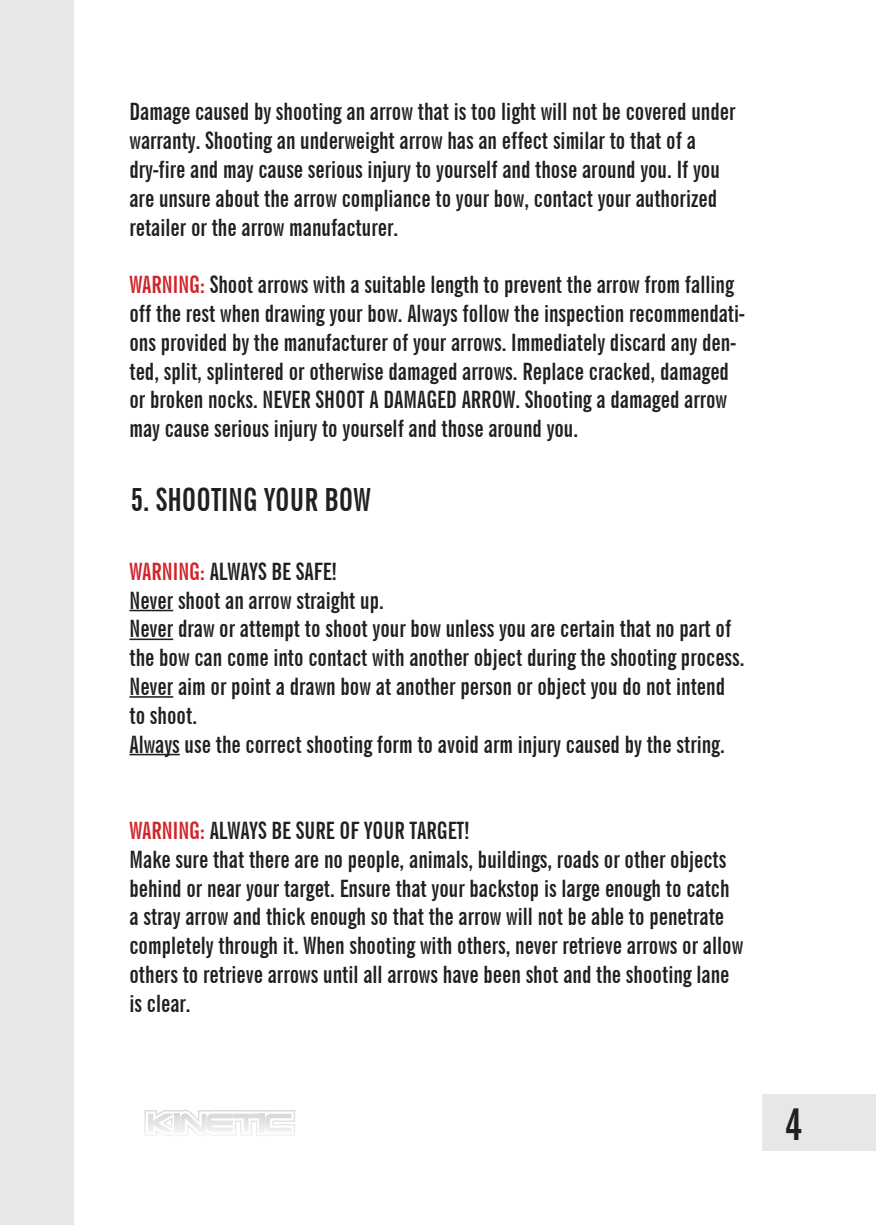
<style>
.page{position:relative;width:876px;height:1225px;background:#fff}
.page>*{position:absolute;margin:0;border:0;box-sizing:border-box;transform-origin:0 0}
.t1{font:700 extra-condensed 44px "News Gothic BT";color:#231f20}
.t2{font:700 extra-condensed 32px "News Gothic BT";color:#231f20}
.t3{font:700 extra-condensed 24px/28.8px "News Gothic BT";color:#231f20}
.s1{color:#d1232a}
</style>
<div class="page">
<div style="left:0;top:0;width:74px;height:1225px;background:#e6e7e9"></div>
<div style="left:763px;top:1094px;width:113px;height:57px;background:#e6e7e9"></div>
<svg style="left:144px;top:1109px;width:151px;height:27px"></svg>
<hr style="left:129px;top:610px;width:44px;height:1px;background:#231f20">
<hr style="left:129px;top:638px;width:44px;height:2px;background:#231f20">
<hr style="left:129px;top:696px;width:44px;height:1px;background:#231f20">
<hr style="left:129px;top:754px;width:51px;height:1px;background:#231f20">
<p class="t3" style="left:129px;top:97px;width:607px">Damage caused by shooting an arrow that is too light will not be covered under warranty. Shooting an underweight arrow has an effect similar to that of a dry-fire and may cause serious injury to yourself and those around you. If you are unsure about the arrow compliance to your bow, contact your authorized retailer or the arrow manufacturer.</p>
<p class="t3" style="left:129px;top:270px;width:617px"><span class="s1">WARNING:</span> Shoot arrows with a suitable length to prevent the arrow from falling off the rest when drawing your bow. Always follow the inspection recommendati&shy;ons provided by the manufacturer of your arrows. Immediately discard any den&shy;ted, split, splintered or otherwise damaged arrows. Replace cracked, damaged or broken nocks. NEVER SHOOT A DAMAGED ARROW. Shooting a damaged arrow may cause serious injury to yourself and those around you.</p>
<p class="t2" style="left:130px;top:480px;width:242px">5. SHOOTING YOUR BOW</p>
<p class="t3" style="left:129px;top:556px;width:209px"><span class="s1">WARNING:</span> ALWAYS BE SAFE!</p>
<p class="t3" style="left:129px;top:585px;width:256px">Never shoot an arrow straight up.</p>
<p class="t3" style="left:129px;top:614px;width:617px">Never draw or attempt to shoot your bow unless you are certain that no part of the bow can come into contact with another object during the shooting process.</p>
<p class="t3" style="left:129px;top:672px;width:597px">Never aim or point a drawn bow at another person or object you do not intend to shoot.</p>
<p class="t3" style="left:129px;top:729px;width:597px">Always use the correct shooting form to avoid arm injury caused by the string.</p>
<p class="t3" style="left:129px;top:816px;width:342px"><span class="s1">WARNING:</span> ALWAYS BE SURE OF YOUR TARGET!</p>
<p class="t3" style="left:129px;top:844px;width:615px">Make sure that there are no people, animals, buildings, roads or other objects behind or near your target. Ensure that your backstop is large enough to catch a stray arrow and thick enough so that the arrow will not be able to penetrate completely through it. When shooting with others, never retrieve arrows or allow others to retrieve arrows until all arrows have been shot and the shooting lane is clear.</p>
<p class="t1" style="left:785px;top:1097px;width:19px">4</p>
</div>
